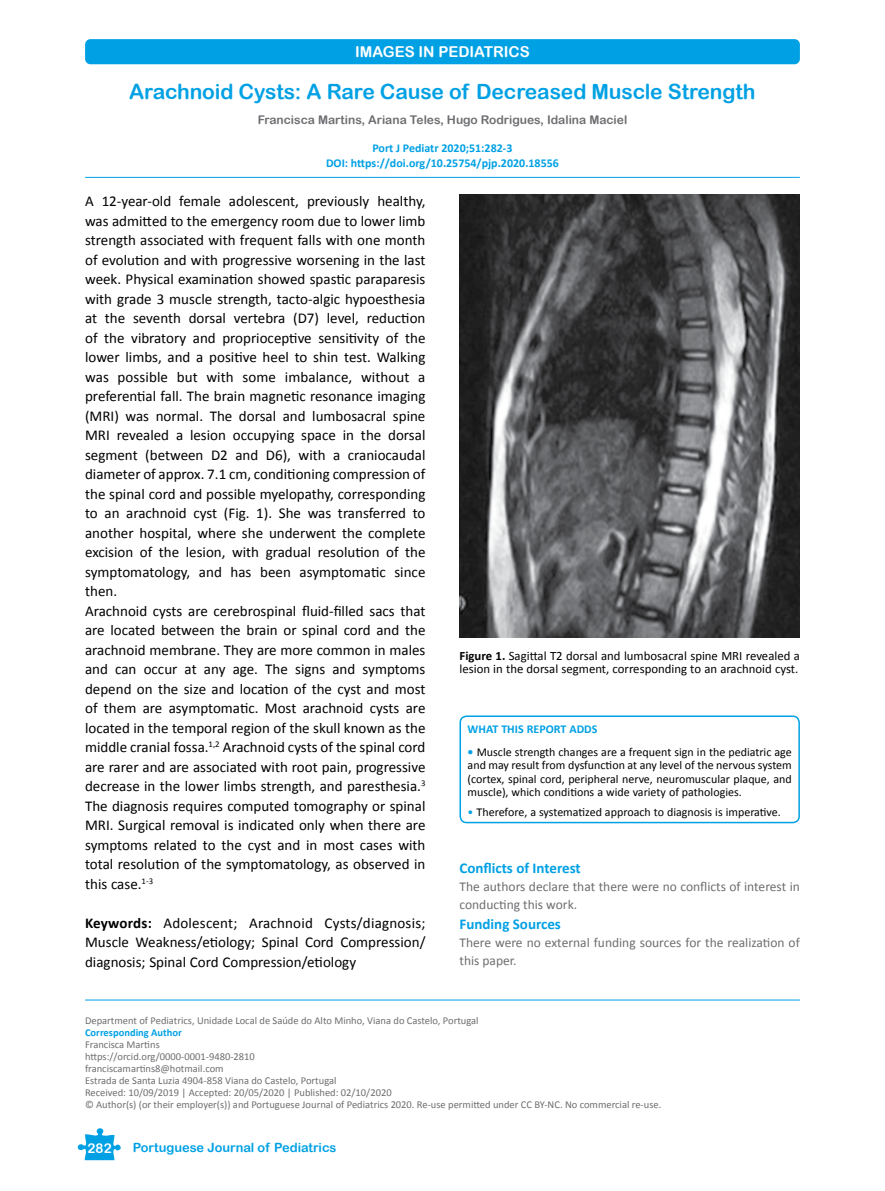
<style>
.page{position:relative;width:885px;height:1191px;background:#fff}
.page>*{position:absolute;margin:0;border:0;box-sizing:border-box;transform-origin:0 0}
.t1{font:21px "Arial Rounded MT Bold";letter-spacing:-.005em;color:#00a1e4}
.t2{font:15px/19.5px "Calibri";color:#000}
.t3{font:700 15px "Calibri";color:#00a1e4}
.t4{font:15px "Arial Rounded MT Bold";color:#fff}
.t5{font:13.5px/18px "Calibri";color:#6d6e71}
.t6{font:13.5px "Arial Rounded MT Bold";color:#fff}
.t7{font:12.75px/13.5px "Calibri";color:#000}
.t8{font:12.75px "Arial Rounded MT Bold";color:#00a1e4}
.t9{font:12px/13.5px "Calibri";color:#000;text-align:justify}
.t10{font:700 12px/14.4px "Calibri";color:#00a1e4;text-align:center}
.t11{font:12px "Arial Rounded MT Bold";color:#6d6e71}
.t12{font:10.5px/12px "Calibri";color:#6d6e71}
.t13{font:700 10.5px "Calibri";color:#00a1e4}
.s1{font-weight:700}
.s2{font-weight:700;color:#00a1e4}
.s3{color:#00a1e4}
</style>
<div class="page">
<div style="left:85px;top:39px;width:714px;height:25px;background:#00a1e4;border-radius:5px"></div>
<svg style="left:77px;top:1128px;width:44px;height:32px"></svg>
<hr style="left:85px;top:177px;width:714px;height:1px;background:#00a1e4">
<hr style="left:85px;top:999px;width:714px;height:1px;background:#00a1e4">
<img style="left:459px;top:195px;width:340px;height:442px">
<div style="left:459px;top:715px;width:340px;height:108px;border:2px solid #00a1e4;border-radius:6px"></div>
<p class="t4" style="left:355px;top:43px;width:176px">IMAGES IN PEDIATRICS</p>
<h1 class="t1" style="left:129px;top:79px;width:627px">Arachnoid Cysts: A Rare Cause of Decreased Muscle Strength</h1>
<p class="t11" style="left:258px;top:112px;width:371px">Francisca Martins, Ariana Teles, Hugo Rodrigues, Idalina Maciel</p>
<p class="t10" style="left:326px;top:141px;width:234px">Port J Pediatr 2020;51:282-3<br>DOI: https://doi.org/10.25754/pjp.2020.18556</p>
<p class="t2" style="left:85px;top:191px;width:342px">A 12-year-old female adolescent, previously healthy, was admitted to the emergency room due to lower limb strength associated with frequent falls with one month of evolution and with progressive worsening in the last week. Physical examination showed spastic paraparesis with grade 3 muscle strength, tacto-algic hypoesthesia at the seventh dorsal vertebra (D7) level, reduction of the vibratory and proprioceptive sensitivity of the lower limbs, and a positive heel to shin test. Walking was possible but with some imbalance, without a preferential fall. The brain magnetic resonance imaging (MRI) was normal. The dorsal and lumbosacral spine MRI revealed a lesion occupying space in the dorsal segment (between D2 and D6), with a craniocaudal diameter of approx. 7.1 cm, conditioning compression of the spinal cord and possible myelopathy, corresponding to an arachnoid cyst (Fig. 1). She was transferred to another hospital, where she underwent the complete excision of the lesion, with gradual resolution of the symptomatology, and has been asymptomatic since then.<br>Arachnoid cysts are cerebrospinal fluid-filled sacs that are located between the brain or spinal cord and the arachnoid membrane. They are more common in males and can occur at any age. The signs and symptoms depend on the size and location of the cyst and most of them are asymptomatic. Most arachnoid cysts are located in the temporal region of the skull known as the middle cranial fossa.<sup>1,2</sup> Arachnoid cysts of the spinal cord are rarer and are associated with root pain, progressive decrease in the lower limbs strength, and paresthesia.<sup>3<br></sup>The diagnosis requires computed tomography or spinal MRI. Surgical removal is indicated only when there are symptoms related to the cyst and in most cases with total resolution of the symptomatology, as observed in this case.<sup>1-3</sup></p>
<p class="t2" style="left:85px;top:912px;width:342px;text-align:justify"><span class="s1">Keywords:</span> Adolescent; Arachnoid Cysts/diagnosis; Muscle Weakness/etiology; Spinal Cord Compression/ diagnosis; Spinal Cord Compression/etiology</p>
<p class="t7" style="left:459px;top:648px;width:342px"><span class="s1">Figure 1.</span> Sagittal T2 dorsal and lumbosacral spine MRI revealed a lesion in the dorsal segment, corresponding to an arachnoid cyst.</p>
<p class="t10" style="left:467px;top:721px;width:131px">WHAT THIS REPORT ADDS</p>
<p class="t9" style="left:467px;top:744px;width:325px"><span class="s2">•</span> Muscle strength changes are a frequent sign in the pediatric age and may result from dysfunction at any level of the nervous system (cortex, spinal cord, peripheral nerve, neuromuscular plaque, and muscle), which conditions a wide variety of pathologies.</p>
<p class="t9" style="left:467px;top:805px;width:315px"><span class="s3">•</span> Therefore, a systematized approach to diagnosis is imperative.</p>
<p class="t3" style="left:459px;top:858px;width:123px">Conflicts of Interest</p>
<p class="t5" style="left:459px;top:877px;width:342px">The authors declare that there were no conflicts of interest in conducting this work.</p>
<p class="t3" style="left:459px;top:914px;width:103px">Funding Sources</p>
<p class="t5" style="left:459px;top:932px;width:342px">There were no external funding sources for the realization of this paper.</p>
<p class="t12" style="left:85px;top:1014px;width:395px">Department of Pediatrics, Unidade Local de Saúde do Alto Minho, Viana do Castelo, Portugal</p>
<p class="t13" style="left:85px;top:1026px;width:98px">Corresponding Author</p>
<p class="t12" style="left:85px;top:1038px;width:577px">Francisca Martins<br>https://orcid.org/0000-0001-9480-2810<br>franciscamartins8@hotmail.com<br>Estrada de Santa Luzia 4904-858 Viana do Castelo, Portugal<br>Received: 10/09/2019 | Accepted: 20/05/2020 | Published: 02/10/2020<br>© Author(s) (or their employer(s)) and Portuguese Journal of Pediatrics 2020. Re-use permitted under CC BY-NC. No commercial re-use.</p>
<p class="t6" style="left:88px;top:1139px;width:26px">282</p>
<p class="t8" style="left:133px;top:1140px;width:205px">Portuguese Journal of Pediatrics</p>
</div>
